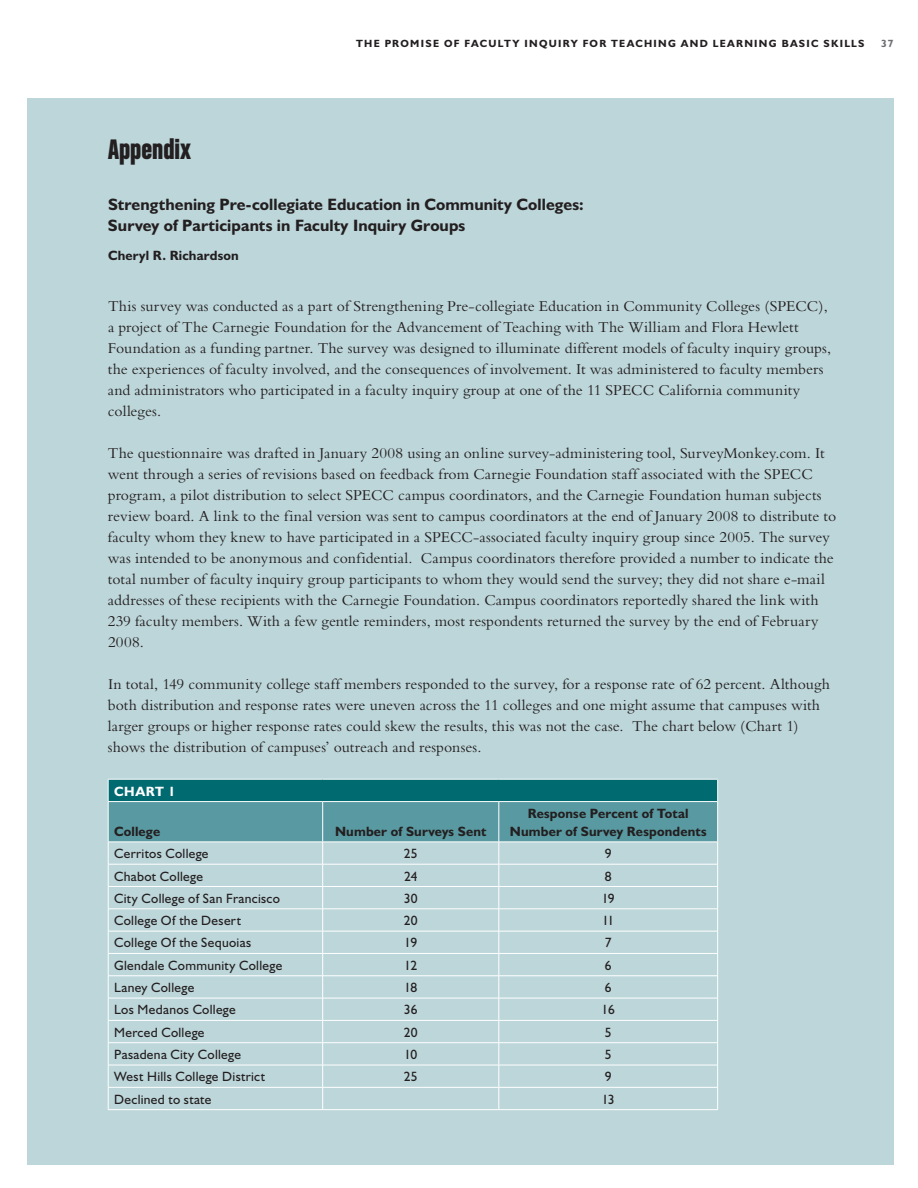
<style>
.page{position:relative;width:918px;height:1188px;background:#fff}
.page>*{position:absolute;margin:0;border:0;box-sizing:border-box;transform-origin:0 0}
.t1{font:30px "Chalet Comprime Hong Kong Sixty";color:#231f20}
.t2{font:700 16.5px/21px "Humanist 521 BT";letter-spacing:.005em;color:#231f20}
.t3{font:15.75px/21px "Bembo";color:#231f20}
.t4{font:13.5px "Humanist 521 BT";letter-spacing:.02em;color:#231f20}
.t5{font:700 13.5px/18px "Humanist 521 BT";letter-spacing:.015em;color:#231f20;text-align:center}
.t6{font:700 13.5px "Humanist 521 BT";color:#fff}
.t7{font:700 10.5px "Humanist 521 BT";letter-spacing:.125em;color:#231f20}
.t8{font:700 10.5px "Humanist 521 BT";color:#6c6d70}
</style>
<div class="page">
<div style="left:27px;top:98px;width:867px;height:1067px;background:#bdd6da"></div>
<svg style="left:108px;top:779px;width:610px;height:330px"></svg>
<hr style="left:108px;top:1109px;width:215px;height:1px;background:#fff">
<hr style="left:323px;top:1109px;width:176px;height:1px;background:#fff">
<hr style="left:499px;top:1109px;width:219px;height:1px;background:#fff">
<p class="t7" style="left:356px;top:37px;width:510px">The Promise of Faculty Inquiry for Teaching and Learning Basic Skills</p>
<p class="t8" style="left:881px;top:37px;width:7px">37</p>
<h1 class="t1" style="left:108px;top:132px;width:85px">Appendix</h1>
<p class="t2" style="left:108px;top:193px;width:477px">Strengthening Pre-collegiate Education in Community Colleges:<br>Survey of Participants in Faculty Inquiry Groups</p>
<p class="t5" style="left:108px;top:247px;width:132px">Cheryl R. Richardson</p>
<p class="t3" style="left:108px;top:295px;width:725px">This survey was conducted as a part of Strengthening Pre-collegiate Education in Community Colleges (SPECC), a project of The Carnegie Foundation for the Advancement of Teaching with The William and Flora Hewlett Foundation as a funding partner. The survey was designed to illuminate different models of faculty inquiry groups, the experiences of faculty involved, and the consequences of involvement. It was administered to faculty members and administrators who participated in a faculty inquiry group at one of the 11 SPECC California community colleges.</p>
<p class="t3" style="left:108px;top:442px;width:730px">The questionnaire was drafted in January 2008 using an online survey-administering tool, SurveyMonkey.com. It went through a series of revisions based on feedback from Carnegie Foundation staff associated with the SPECC program, a pilot distribution to select SPECC campus coordinators, and the Carnegie Foundation human subjects review board. A link to the final version was sent to campus coordinators at the end of January 2008 to distribute to faculty whom they knew to have participated in a SPECC-associated faculty inquiry group since 2005. The survey was intended to be anonymous and confidential. Campus coordinators therefore provided a number to indicate the total number of faculty inquiry group participants to whom they would send the survey; they did not share e-mail addresses of these recipients with the Carnegie Foundation. Campus coordinators reportedly shared the link with 239 faculty members. With a few gentle reminders, most respondents returned the survey by the end of February 2008.</p>
<p class="t3" style="left:108px;top:673px;width:724px">In total, 149 community college staff members responded to the survey, for a response rate of 62 percent. Although both distribution and response rates were uneven across the 11 colleges and one might assume that campuses with larger groups or higher response rates could skew the results, this was not the case. The chart below (Chart 1) shows the distribution of campuses’ outreach and responses.</p>
<p class="t6" style="left:114px;top:783px;width:58px">CHART 1</p>
<p class="t5" style="left:114px;top:822px;width:48px">College</p>
<p class="t5" style="left:335px;top:822px;width:153px">Number of Surveys Sent</p>
<p class="t5" style="left:510px;top:804px;width:198px">Response Percent of Total<br>Number of Survey Respondents</p>
<p class="t4" style="left:114px;top:845px;width:96px">Cerritos College</p>
<p class="t4" style="left:404px;top:845px;width:15px">25</p>
<p class="t4" style="left:605px;top:845px;width:8px">9</p>
<p class="t4" style="left:114px;top:868px;width:90px">Chabot College</p>
<p class="t4" style="left:404px;top:868px;width:15px">24</p>
<p class="t4" style="left:605px;top:868px;width:8px">8</p>
<p class="t4" style="left:114px;top:890px;width:167px">City College of San Francisco</p>
<p class="t4" style="left:404px;top:890px;width:15px">30</p>
<p class="t4" style="left:602px;top:890px;width:15px">19</p>
<p class="t4" style="left:114px;top:912px;width:128px">College Of the Desert</p>
<p class="t4" style="left:404px;top:912px;width:15px">20</p>
<p class="t4" style="left:602px;top:912px;width:14px">11</p>
<p class="t4" style="left:114px;top:935px;width:139px">College Of the Sequoias</p>
<p class="t4" style="left:404px;top:935px;width:15px">19</p>
<p class="t4" style="left:605px;top:935px;width:8px">7</p>
<p class="t4" style="left:114px;top:957px;width:170px">Glendale Community College</p>
<p class="t4" style="left:404px;top:957px;width:15px">12</p>
<p class="t4" style="left:605px;top:957px;width:8px">6</p>
<p class="t4" style="left:114px;top:979px;width:82px">Laney College</p>
<p class="t4" style="left:404px;top:979px;width:15px">18</p>
<p class="t4" style="left:605px;top:979px;width:8px">6</p>
<p class="t4" style="left:114px;top:1001px;width:123px">Los Medanos College</p>
<p class="t4" style="left:404px;top:1001px;width:15px">36</p>
<p class="t4" style="left:602px;top:1001px;width:15px">16</p>
<p class="t4" style="left:114px;top:1024px;width:92px">Merced College</p>
<p class="t4" style="left:404px;top:1024px;width:15px">20</p>
<p class="t4" style="left:605px;top:1024px;width:8px">5</p>
<p class="t4" style="left:114px;top:1046px;width:128px">Pasadena City College</p>
<p class="t4" style="left:404px;top:1046px;width:15px">10</p>
<p class="t4" style="left:605px;top:1046px;width:8px">5</p>
<p class="t4" style="left:114px;top:1068px;width:152px">West Hills College District</p>
<p class="t4" style="left:404px;top:1068px;width:15px">25</p>
<p class="t4" style="left:605px;top:1068px;width:8px">9</p>
<p class="t4" style="left:114px;top:1091px;width:99px">Declined to state</p>
<p class="t4" style="left:602px;top:1091px;width:15px">13</p>
</div>
